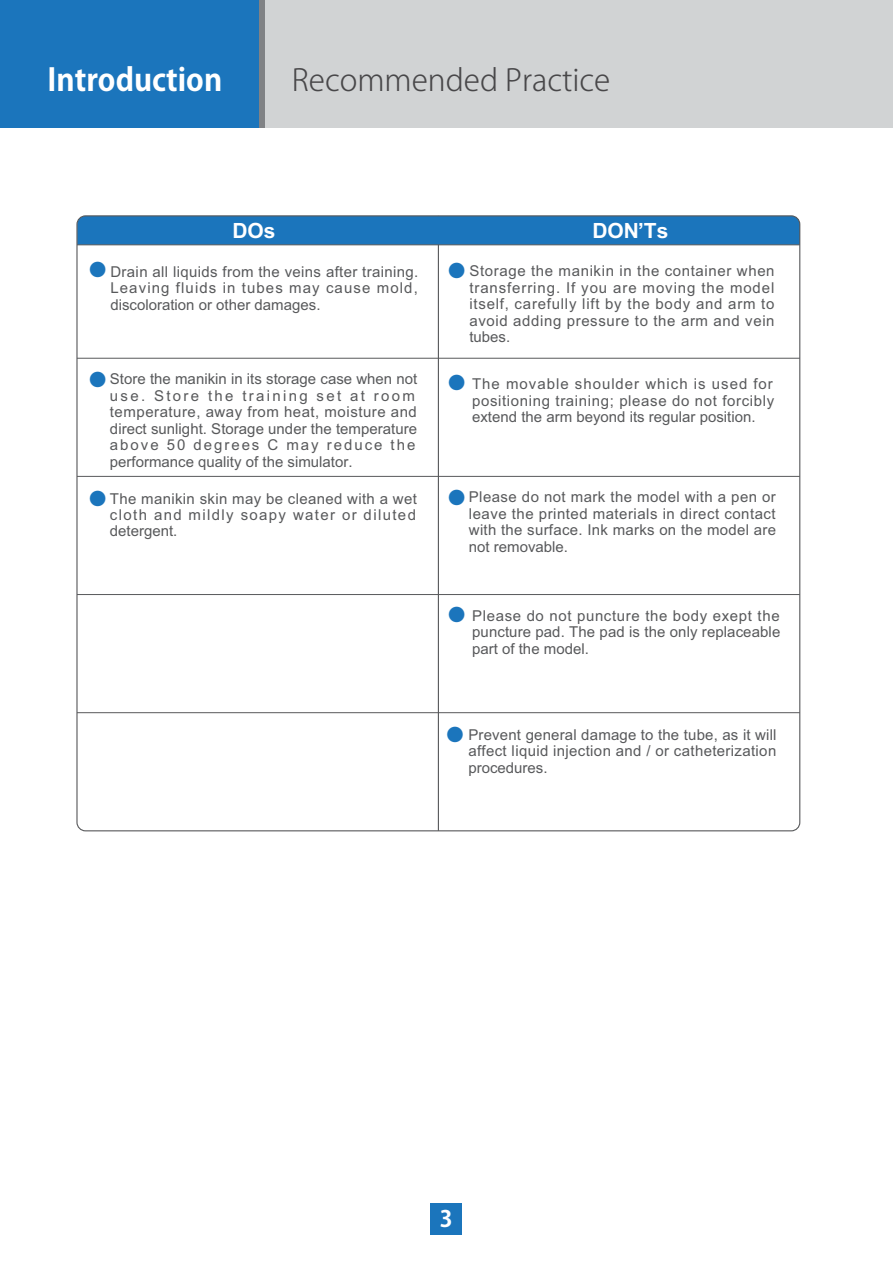
<style>
.page{position:relative;width:893px;height:1263px;background:#fff}
.page>*{position:absolute;margin:0;border:0;box-sizing:border-box;transform-origin:0 0}
.t1{font:30.9px "Koz Go Pro Bold 90 msp RKSJ H";color:#fff}
.t2{font:30px "Koz Go Pro Light 90 msp RKSJ H";color:#484749}
.t3{font:22.5px "Koz Go Pro Bold 90 msp RKSJ H";color:#fff}
.t4{font:700 21px "Arial";color:#fff}
.t5{font:17.25px "Koz Go Pro Bold 90 msp RKSJ H";color:#1b75bc}
.t6{font:15px/16.5px "Arial";letter-spacing:.02em;color:#58595b;text-align:justify}
.t7{font:15px/16.5px "Arial";color:#58595b}
.s1{font-family:"Koz Go Pro Bold 90 msp RKSJ H";font-size:17.25px;color:#1b75bc}
</style>
<div class="page">
<div style="left:0;top:0;width:893px;height:128px;background:#d1d3d4"></div>
<div style="left:0;top:0;width:265px;height:128px;background:#1b75bc"></div>
<div style="left:259px;top:0;width:6px;height:128px;background:#808285"></div>
<div style="left:430px;top:1203px;width:32px;height:32px;background:#1b75bc"></div>
<hr style="left:438px;top:216px;width:1px;height:615px;background:#58595b">
<div style="left:78px;top:216px;width:722px;height:28px;background:#1b75bc"></div>
<hr style="left:77px;top:244px;width:723px;height:1px;background:#58595b">
<hr style="left:77px;top:358px;width:723px;height:1px;background:#58595b">
<hr style="left:77px;top:476px;width:723px;height:1px;background:#58595b">
<hr style="left:77px;top:712px;width:723px;height:1px;background:#58595b">
<hr style="left:77px;top:594px;width:723px;height:1px;background:#58595b">
<h1 class="t1" style="left:48px;top:68px;width:176px">Introduction</h1>
<h2 class="t2" style="left:292px;top:69px;width:320px">Recommended Practice</h2>
<h3 class="t4" style="left:232px;top:219px;width:45px">DOs</h3>
<h3 class="t4" style="left:592px;top:218px;width:78px">DON’Ts</h3>
<p class="t6" style="left:110px;top:265px;width:309px;text-indent:-21px"><span class="s1">●</span> Drain all liquids from the veins after training.<br>Leaving fluids in tubes may cause mold, discoloration or other damages.</p>
<p class="t5" style="left:89px;top:373px;width:19px">●</p>
<p class="t7" style="left:110px;top:372px;width:309px">Store the manikin in its storage case when not use. Store the training set at room temperature, away from heat, moisture and direct sunlight. Storage under the temperature above 50 degrees C may reduce the performance quality of the simulator.</p>
<p class="t5" style="left:448px;top:264px;width:19px">●</p>
<p class="t6" style="left:469px;top:264px;width:307px">Storage the manikin in the container when transferring. If you are moving the model itself, carefully lift by the body and arm to avoid adding pressure to the arm and vein tubes.</p>
<p class="t5" style="left:448px;top:376px;width:19px">●</p>
<p class="t6" style="left:472px;top:377px;width:304px">The movable shoulder which is used for positioning training; please do not forcibly extend the arm beyond its regular position.</p>
<p class="t5" style="left:89px;top:492px;width:19px">●</p>
<p class="t5" style="left:448px;top:491px;width:19px">●</p>
<p class="t6" style="left:110px;top:491px;width:308px">The manikin skin may be cleaned with a wet cloth and mildly soapy water or diluted detergent.</p>
<p class="t6" style="left:469px;top:490px;width:309px">Please do not mark the model with a pen or leave the printed materials in direct contact with the surface. Ink marks on the model are not removable.</p>
<p class="t5" style="left:448px;top:608px;width:19px">●</p>
<p class="t6" style="left:472px;top:609px;width:310px">Please do not puncture the body exept the puncture pad. The pad is the only replaceable part of the model.</p>
<p class="t5" style="left:446px;top:728px;width:19px">●</p>
<p class="t6" style="left:468px;top:728px;width:310px">Prevent general damage to the tube, as it will affect liquid injection and / or catheterization procedures.</p>
<h3 class="t3" style="left:440px;top:1210px;width:14px">3</h3>
</div>
